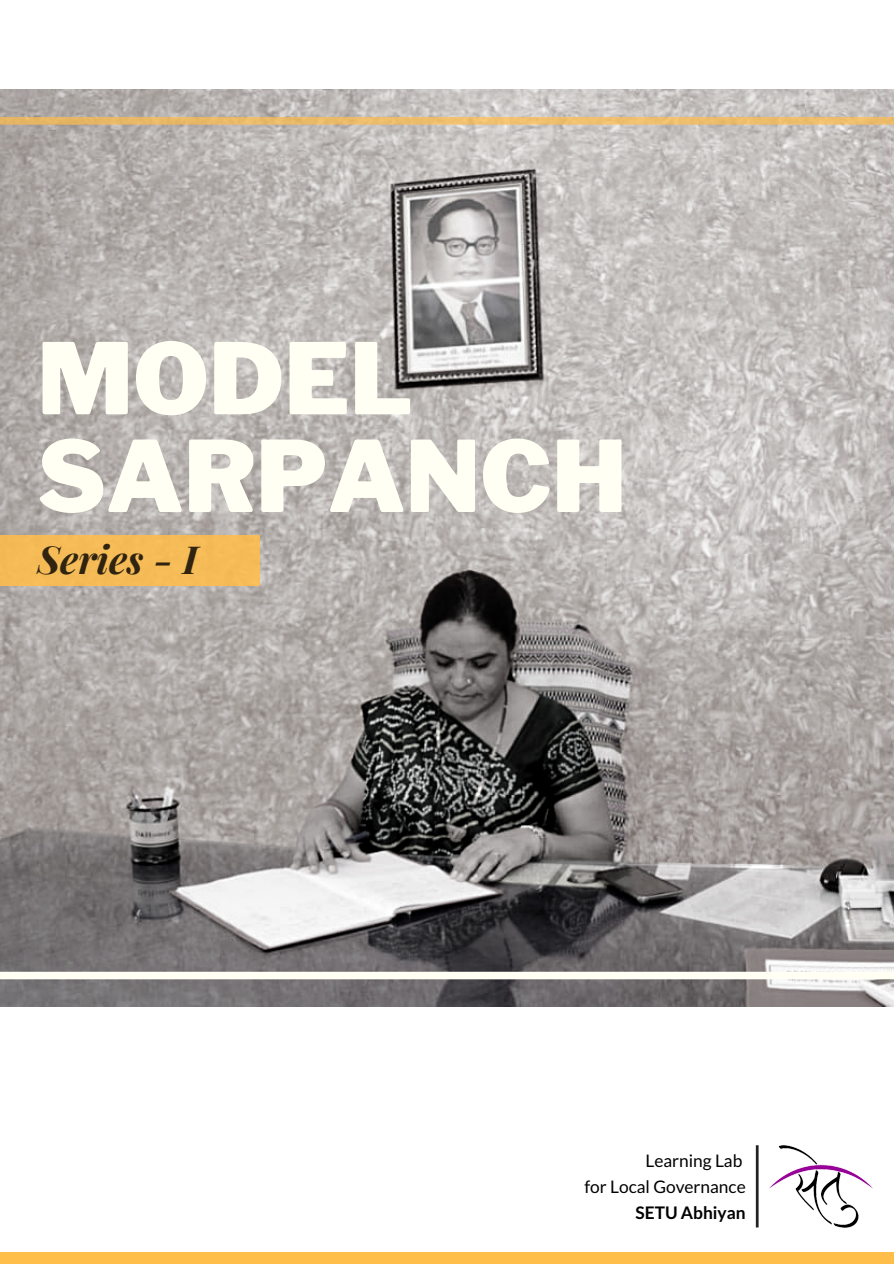
<style>
.page{position:relative;width:894px;height:1264px;background:#fff}
.page>*{position:absolute;margin:0;border:0;box-sizing:border-box;transform-origin:0 0}
.t1{font:900 97.65px "Libre Franklin";color:#fffff4}
.t2{font:italic 700 38.7px "Playfair Display";color:#000}
.t3{font:17.25px "Lato";color:#000}
.t4{font:700 17.25px "Lato";color:#000}
</style>
<div class="page">
<img style="left:0;top:89px;width:893px;height:917px">
<div style="left:0;top:1252px;width:893px;height:11px;background:#ffbd4a"></div>
<svg style="left:0;top:117px;width:893px;height:8px;background:#e9bc6e"></svg>
<svg style="left:0;top:971px;width:893px;height:8px"></svg>
<img style="left:769px;top:1145px;width:104px;height:82px">
<div style="left:0;top:535px;width:260px;height:50px;background:#f5bb56"></div>
<svg style="left:755px;top:1145px;width:3px;height:82px"></svg>
<p class="t1" style="left:37px;top:320px;width:377px">MODEL</p>
<p class="t1" style="left:37px;top:417px;width:590px">SARPANCH</p>
<h2 class="t2" style="left:37px;top:532px;width:162px">Series - I</h2>
<p class="t3" style="left:645px;top:1150px;width:98px">Learning Lab</p>
<p class="t3" style="left:584px;top:1176px;width:163px">for Local Governance</p>
<p class="t4" style="left:635px;top:1202px;width:112px">SETU Abhiyan</p>
</div>
